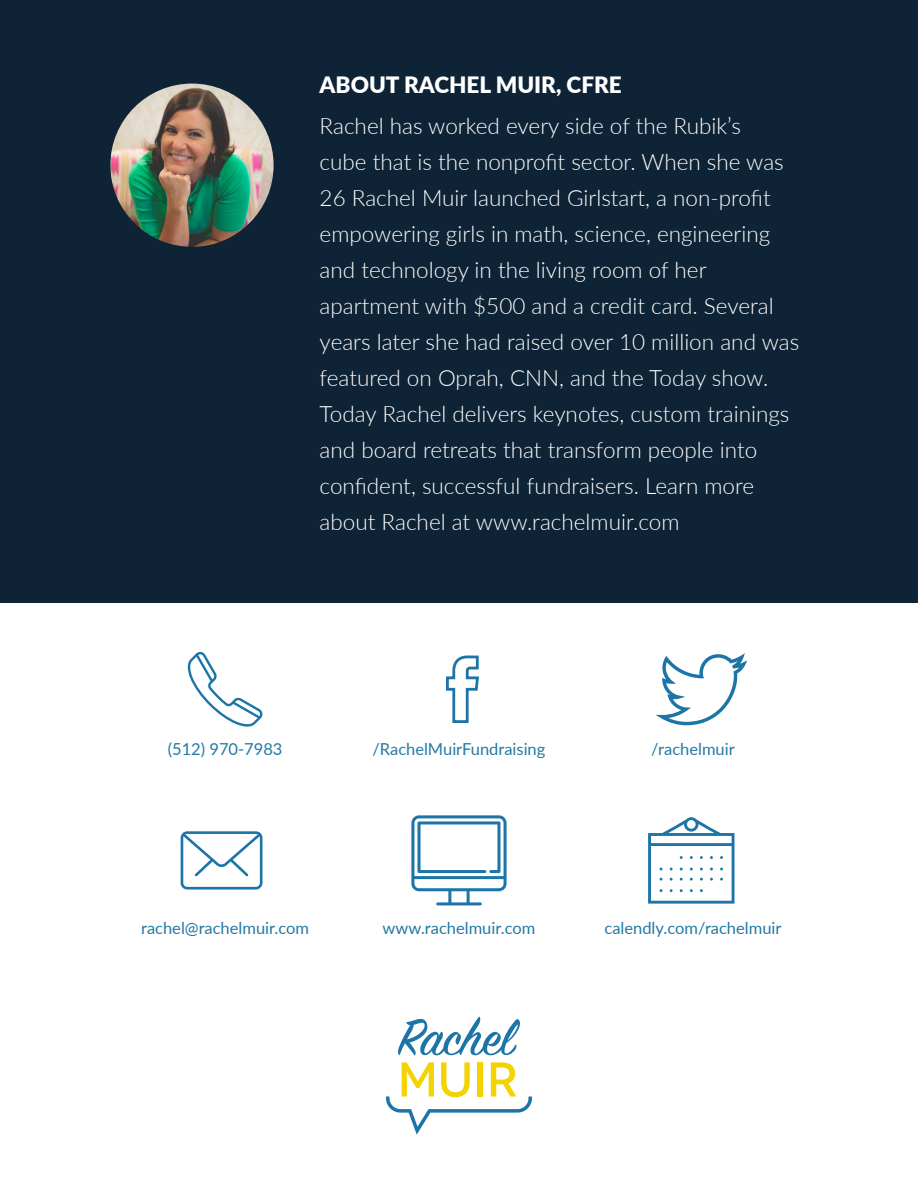
<style>
.page{position:relative;width:918px;height:1188px;background:#fff}
.page>*{position:absolute;margin:0;border:0;box-sizing:border-box;transform-origin:0 0}
.t1{font:300 22.5px/36px "Lato";color:#fff}
.t2{font:900 22.5px "Lato";color:#fff}
.t3{font:16.5px "Lato";color:#2479a5}
</style>
<div class="page">
<div style="left:0;top:0;width:918px;height:603px;background:#0e2335"></div>
<img style="left:110px;top:84px;width:164px;height:163px;border-radius:82px">
<svg style="left:187px;top:652px;width:76px;height:75px"></svg>
<svg style="left:655px;top:653px;width:92px;height:72px"></svg>
<svg style="left:446px;top:655px;width:33px;height:68px"></svg>
<svg style="left:181px;top:831px;width:82px;height:59px"></svg>
<svg style="left:411px;top:815px;width:96px;height:90px"></svg>
<svg style="left:648px;top:817px;width:87px;height:87px"></svg>
<svg style="left:398px;top:1017px;width:122px;height:39px"></svg>
<svg style="left:386px;top:1062px;width:146px;height:73px"></svg>
<p class="t2" style="left:320px;top:68px;width:304px">ABOUT RACHEL MUIR, CFRE</p>
<p class="t1" style="left:320px;top:107px;width:481px">Rachel has worked every side of the Rubik’s<br>cube that is the nonprofit sector. When she was 26 Rachel Muir launched Girlstart, a non-profit empowering girls in math, science, engineering and technology in the living room of her apartment with $500 and a credit card. Several years later she had raised over 10 million and was featured on Oprah, CNN, and the Today show.<br>Today Rachel delivers keynotes, custom trainings and board retreats that transform people into confident, successful fundraisers. Learn more about Rachel at www.rachelmuir.com</p>
<p class="t3" style="left:168px;top:737px;width:116px">(512) 970-7983</p>
<p class="t3" style="left:373px;top:737px;width:174px">/RachelMuirFundraising</p>
<p class="t3" style="left:651px;top:737px;width:85px">/rachelmuir</p>
<p class="t3" style="left:141px;top:916px;width:169px">rachel@rachelmuir.com</p>
<p class="t3" style="left:383px;top:916px;width:154px">www.rachelmuir.com</p>
<p class="t3" style="left:605px;top:916px;width:178px">calendly.com/rachelmuir</p>
</div>
